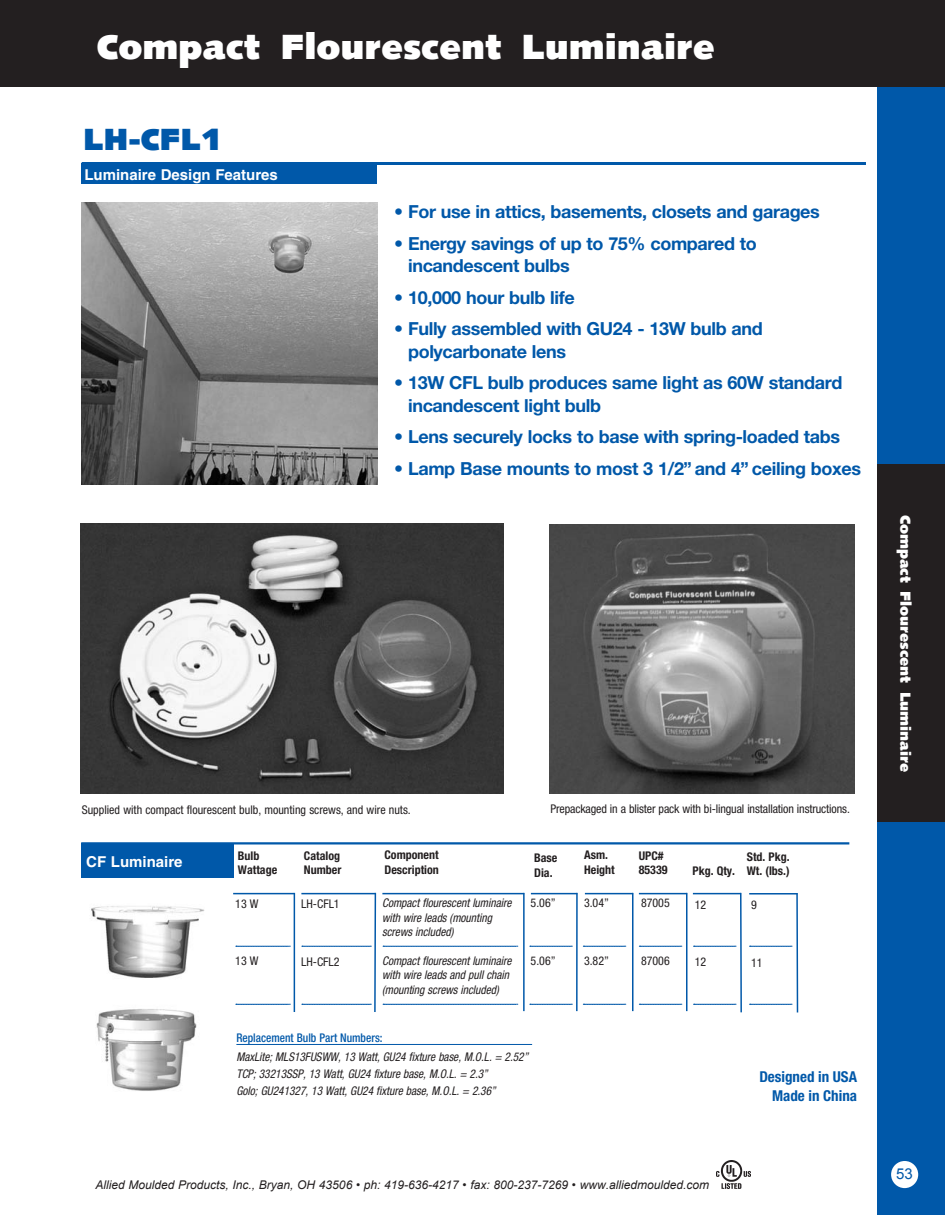
<style>
.page{position:relative;width:945px;height:1215px;background:#fff}
.page>*{position:absolute;margin:0;border:0;box-sizing:border-box;transform-origin:0 0}
.t1{font:900 36px "Symphony Ultra";color:#fff}
.t2{font:900 31.5px "Symphony Ultra";color:#0058a9}
.t3{font:700 18px/22.5px "Helvetica Neue LT Std";letter-spacing:-.02em;color:#0058a9}
.t4{font:700 15px "Helvetica";color:#fff}
.t5{font:900 15px "Symphony Ultra";color:#fff}
.t6{font:700 condensed 15px/19.5px "Helvetica Neue LT Std";color:#0058a9;text-align:right}
.t7{font:15px "Arial";color:#0058a9}
.t8{font:italic condensed 12px/14.4px "Helvetica Neue LT Std";color:#231f20;scale:.95 1}
.t9{font:condensed 12px "Helvetica Neue LT Std";color:#231f20}
.t10{font:700 condensed 12px/14.4px "Helvetica Neue LT Std";color:#231f20}
.t11{font:italic 12px "Arial";color:#231f20}
.t12{font:500 condensed 12px "Helvetica Neue LT Std";color:#0058a9;scale:.95 1}
</style>
<div class="page">
<div style="left:878px;top:81px;width:67px;height:1134px;background:#0058a9"></div>
<div style="left:891px;top:1161px;width:27px;height:27px;background:#fff;border-radius:50%"></div>
<div style="left:878px;top:465px;width:67px;height:357px;background:#231f20"></div>
<div style="left:0;top:0;width:945px;height:86px;background:#231f20"></div>
<img style="left:81px;top:202px;width:296px;height:282px">
<img style="left:80px;top:524px;width:424px;height:270px">
<img style="left:550px;top:524px;width:305px;height:269px">
<img style="left:716px;top:1161px;width:35px;height:27px">
<hr style="left:82px;top:162px;width:784px;height:3px;background:#0058a9">
<div style="left:82px;top:164px;width:295px;height:20px;background:#0058a9"></div>
<div style="left:82px;top:843px;width:152px;height:35px;background:#0058a9"></div>
<hr style="left:81px;top:842px;width:768px;height:2px;background:#0058a9">
<hr style="left:233px;top:893px;width:61px;height:1px;background:#0058a9">
<hr style="left:294px;top:893px;width:1px;height:119px;background:#0058a9">
<hr style="left:523px;top:893px;width:2px;height:118px;background:#0058a9">
<hr style="left:576px;top:893px;width:2px;height:118px;background:#0058a9">
<hr style="left:632px;top:893px;width:2px;height:118px;background:#0058a9">
<hr style="left:686px;top:893px;width:2px;height:118px;background:#0058a9">
<hr style="left:740px;top:893px;width:2px;height:119px;background:#0058a9">
<hr style="left:301px;top:893px;width:75px;height:1px;background:#0058a9">
<hr style="left:382px;top:893px;width:142px;height:1px;background:#0058a9">
<hr style="left:531px;top:893px;width:46px;height:1px;background:#0058a9">
<hr style="left:585px;top:893px;width:48px;height:1px;background:#0058a9">
<hr style="left:639px;top:893px;width:48px;height:1px;background:#0058a9">
<hr style="left:693px;top:893px;width:48px;height:1px;background:#0058a9">
<hr style="left:796px;top:893px;width:2px;height:119px;background:#0058a9">
<hr style="left:749px;top:893px;width:48px;height:2px;background:#0058a9">
<svg style="left:236px;top:946px;width:54px;height:1px"></svg>
<svg style="left:383px;top:946px;width:135px;height:1px"></svg>
<svg style="left:530px;top:946px;width:42px;height:1px"></svg>
<svg style="left:583px;top:946px;width:43px;height:1px"></svg>
<svg style="left:639px;top:946px;width:43px;height:1px"></svg>
<svg style="left:694px;top:946px;width:42px;height:1px"></svg>
<svg style="left:750px;top:946px;width:42px;height:1px"></svg>
<svg style="left:236px;top:1004px;width:54px;height:1px"></svg>
<svg style="left:302px;top:892px;width:75px;height:120px"></svg>
<svg style="left:383px;top:1004px;width:135px;height:1px"></svg>
<svg style="left:530px;top:1004px;width:42px;height:1px"></svg>
<svg style="left:583px;top:1004px;width:43px;height:1px"></svg>
<svg style="left:639px;top:1004px;width:43px;height:1px"></svg>
<svg style="left:694px;top:1004px;width:42px;height:1px"></svg>
<svg style="left:750px;top:1004px;width:42px;height:1px"></svg>
<img style="left:96px;top:1009px;width:101px;height:82px">
<img style="left:91px;top:906px;width:114px;height:72px">
<hr style="left:236px;top:1044px;width:296px;height:1px;background:#0058a9">
<h1 class="t1" style="left:97px;top:24px;width:620px">Compact Flourescent Luminaire</h1>
<h2 class="t2" style="left:83px;top:120px;width:141px">LH-CFL1</h2>
<p class="t4" style="left:84px;top:166px;width:195px">Luminaire Design Features</p>
<p class="t3" style="left:394px;top:200px;width:427px">• For use in attics, basements, closets and garages</p>
<p class="t3" style="left:408px;top:232px;width:350px;text-indent:-14px">• Energy savings of up to 75% compared to incandescent bulbs</p>
<p class="t3" style="left:394px;top:286px;width:182px">• 10,000 hour bulb life</p>
<p class="t3" style="left:408px;top:317px;width:356px;text-indent:-14px">• Fully assembled with GU24 - 13W bulb and polycarbonate lens</p>
<p class="t3" style="left:408px;top:371px;width:436px;text-indent:-14px">• 13W CFL bulb produces same light as 60W standard incandescent light bulb</p>
<p class="t3" style="left:394px;top:425px;width:447px">• Lens securely locks to base with spring-loaded tabs</p>
<p class="t3" style="left:394px;top:457px;width:468px">• Lamp Base mounts to most 3 1/2” and 4” ceiling boxes</p>
<p class="t9" style="left:82px;top:803px;width:331px">Supplied with compact flourescent bulb, mounting screws, and wire nuts.</p>
<p class="t9" style="left:550px;top:802px;width:301px">Prepackaged in a blister pack with bi-lingual installation instructions.</p>
<p class="t4" style="left:86px;top:852px;width:98px">CF Luminaire</p>
<p class="t10" style="left:238px;top:848px;width:41px">Bulb<br>Wattage</p>
<p class="t10" style="left:304px;top:848px;width:39px">Catalog<br>Number</p>
<p class="t10" style="left:385px;top:848px;width:56px">Component<br>Description</p>
<p class="t10" style="left:534px;top:851px;width:25px">Base<br>Dia.</p>
<p class="t10" style="left:639px;top:848px;width:30px">UPC#<br>85339</p>
<p class="t10" style="left:584px;top:848px;width:32px">Asm.<br>Height</p>
<p class="t10" style="left:692px;top:863px;width:44px">Pkg. Qty.</p>
<p class="t10" style="left:747px;top:849px;width:44px">Std. Pkg.<br>Wt. (lbs.)</p>
<p class="t9" style="left:235px;top:897px;width:25px">13 W</p>
<p class="t9" style="left:301px;top:897px;width:40px">LH-CFL1</p>
<p class="t8" style="left:382px;top:896px;width:138px">Compact flourescent luminaire with wire leads (mounting screws included)</p>
<p class="t9" style="left:531px;top:896px;width:27px">5.06”</p>
<p class="t9" style="left:584px;top:896px;width:27px">3.04”</p>
<p class="t9" style="left:641px;top:896px;width:30px">87005</p>
<p class="t9" style="left:695px;top:898px;width:13px">12</p>
<p class="t9" style="left:751px;top:898px;width:7px">9</p>
<p class="t9" style="left:235px;top:954px;width:25px">13 W</p>
<p class="t9" style="left:301px;top:955px;width:40px">LH-CFL2</p>
<p class="t8" style="left:382px;top:954px;width:138px">Compact flourescent luminaire with wire leads and pull chain (mounting screws included)</p>
<p class="t9" style="left:531px;top:954px;width:27px">5.06”</p>
<p class="t9" style="left:584px;top:954px;width:27px">3.82”</p>
<p class="t9" style="left:641px;top:954px;width:30px">87006</p>
<p class="t9" style="left:695px;top:955px;width:13px">12</p>
<p class="t9" style="left:751px;top:955px;width:13px">11</p>
<p class="t12" style="left:236px;top:1030px;width:155px">Replacement Bulb Part Numbers:</p>
<p class="t8" style="left:236px;top:1049px;width:309px;line-height:16.8px">MaxLite; MLS13FUSWW, 13 Watt, GU24 fixture base, M.O.L. = 2.52”<br>TCP; 33213SSP, 13 Watt, GU24 fixture base, M.O.L. = 2.3”<br>Golo; GU241327, 13 Watt, GU24 fixture base, M.O.L. = 2.36”</p>
<p class="t11" style="left:96px;top:1178px;width:615px">Allied Moulded Products, Inc., Bryan, OH 43506 • ph: 419-636-4217 • fax: 800-237-7269 • www.alliedmoulded.com</p>
<p class="t6" style="left:759px;top:1066px;width:99px">Designed in USA<br>Made in China</p>
<p class="t5" style="left:915px;top:515px;width:259px;rotate:90deg">Compact Flourescent Luminaire</p>
<p class="t7" style="left:896px;top:1166px;width:18px">53</p>
</div>
